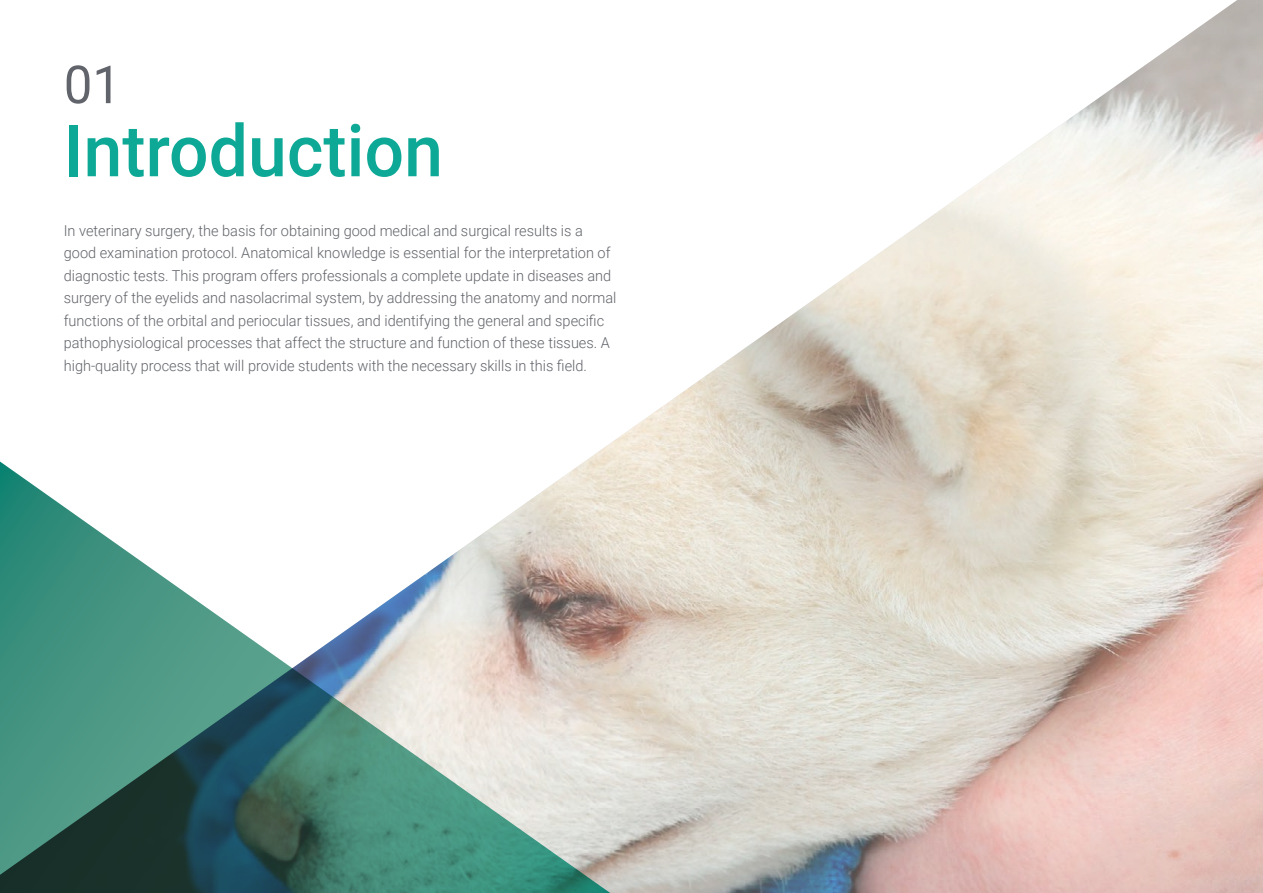
<style>
.page{position:relative;width:1263px;height:893px;background:#fff}
.page>*{position:absolute;margin:0;border:0;box-sizing:border-box;transform-origin:0 0}
.t1{font:500 72px "Roboto";color:#0ea996}
.t2{font:52.5px "Roboto";color:#61646a}
.t3{font:300 15px/22.5px "Roboto";color:#61646a}
</style>
<div class="page">
<img style="left:607px;top:0;width:656px;height:893px">
<svg style="left:0;top:446px;width:640px;height:447px"></svg>
<h2 class="t2" style="left:64px;top:48px;width:59px">01</h2>
<h1 class="t1" style="left:64px;top:100px;width:381px">Introduction</h1>
<p class="t3" style="left:64px;top:218px;width:554px">In veterinary surgery, the basis for obtaining good medical and surgical results is a good examination protocol. Anatomical knowledge is essential for the interpretation of diagnostic tests. This program offers professionals a complete update in diseases and surgery of the eyelids and nasolacrimal system, by addressing the anatomy and normal functions of the orbital and periocular tissues, and identifying the general and specific pathophysiological processes that affect the structure and function of these tissues. A high-quality process that will provide students with the necessary skills in this field.</p>
</div>
